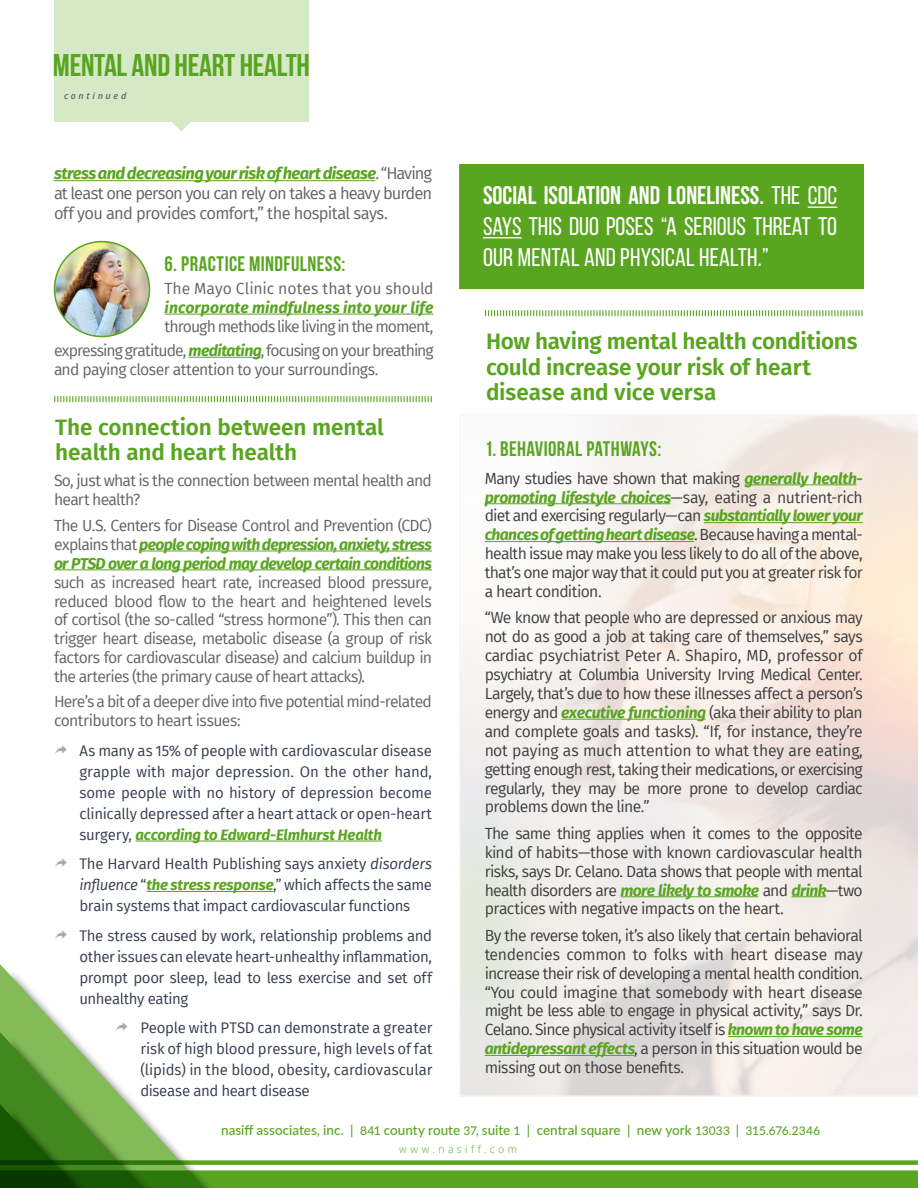
<style>
.page{position:relative;width:918px;height:1188px;background:#fff}
.page>*{position:absolute;margin:0;border:0;box-sizing:border-box;transform-origin:0 0}
.t1{font:700 31.5px "Bebas Neue";letter-spacing:-.01em;color:#59a520}
.t2{font:25.5px/30.6px "Bebas Neue";color:#fff;text-align:justify}
.Box3_Text{font:600 22.5px/25.5px "Fira Sans";letter-spacing:-.01em;color:#59a520}
.Box2_Title{font:700 21px "Bebas Neue";letter-spacing:.015em;color:#59a520}
.Box2_BT{font:16.5px/19.8px "Fira Sans";letter-spacing:-.045em;color:#636366;text-align:justify}
.Slogan-BT{font:15.75px/18.9px "Fira Sans";letter-spacing:-.045em;color:#3e3e3f;text-align:justify}
.Slogan-BT-2{font:15.75px/18.9px "Fira Sans";letter-spacing:-.045em;color:#636366}
.Box2_BT-2{font:15.75px/18.9px "Fira Sans";letter-spacing:-.05em;color:#636366}
.Box2_BT-3{font:italic 700 15.75px/18.9px "Fira Sans";letter-spacing:.005em;color:#59a520}
.t3{font:15px/21px "Fira Sans";letter-spacing:-.02em;color:#363c4e;text-align:justify}
.t4{font:500 13.5px "Lato";color:#59a520}
.F1-Website-C1{font:300 10.5px "Open Sans";letter-spacing:.32em;color:#59a520}
.LOGO-SubTitle{font:italic 600 9px "Open Sans";letter-spacing:.295em;color:#636366}
.s1{font-weight:700;font-style:italic;color:#59a520}
.s2{font-weight:400;font-style:normal;color:#636366}
.s3{font-family:"Entypo";font-size:25.5px;color:#a8a9ad}
.s4{font-style:italic}
.s5{font-weight:700}
.s6{font-size:12px}
</style>
<div class="page">
<hr style="left:188px;top:357px;width:73px;height:1px;background:#59a520">
<img style="left:55px;top:242px;width:94px;height:95px;border-radius:47px">
<div style="left:54px;top:241px;width:96px;height:96px;border:2px solid #59a520;border-radius:50%"></div>
<svg style="left:0;top:964px;width:69px;height:68px"></svg>
<svg style="left:0;top:1032px;width:918px;height:156px"></svg>
<div style="left:54px;top:0;width:255px;height:122px;background:#d5e9c7"></div>
<svg style="left:172px;top:122px;width:19px;height:10px"></svg>
<hr style="left:54px;top:180px;width:321px;height:1px;background:#59a520">
<div style="left:459px;top:164px;width:405px;height:125px;background:#59a520"></div>
<hr style="left:165px;top:314px;width:242px;height:1px;background:#59a520">
<svg style="left:407px;top:314px;width:27px;height:1px"></svg>
<svg style="left:459px;top:415px;width:459px;height:682px"></svg>
<svg style="left:54px;top:396px;width:378px;height:6px"></svg>
<hr style="left:139px;top:551px;width:293px;height:1px;background:#59a520">
<hr style="left:54px;top:569px;width:378px;height:1px;background:#59a520">
<hr style="left:136px;top:841px;width:246px;height:1px;background:#59a520">
<hr style="left:147px;top:891px;width:126px;height:1px;background:#59a520">
<svg style="left:808px;top:207px;width:29px;height:1px"></svg>
<hr style="left:483px;top:237px;width:39px;height:1px;background:#fff">
<svg style="left:485px;top:310px;width:378px;height:6px"></svg>
<hr style="left:744px;top:484px;width:112px;height:1px;background:#59a520">
<hr style="left:485px;top:503px;width:186px;height:1px;background:#59a520">
<hr style="left:704px;top:522px;width:159px;height:1px;background:#59a520">
<hr style="left:485px;top:541px;width:209px;height:1px;background:#59a520">
<hr style="left:561px;top:719px;width:145px;height:1px;background:#59a520">
<hr style="left:621px;top:896px;width:137px;height:1px;background:#59a520">
<hr style="left:792px;top:896px;width:34px;height:1px;background:#59a520">
<hr style="left:728px;top:1036px;width:135px;height:1px;background:#59a520">
<hr style="left:485px;top:1055px;width:149px;height:1px;background:#59a520">
<div style="left:195px;top:1097px;width:652px;height:69px;background:#fff"></div>
<p class="t1" style="left:53px;top:48px;width:259px">MENTAL AND HEART HEALTH</p>
<p class="LOGO-SubTitle" style="left:64px;top:90px;width:64px">continued</p>
<p class="Box2_BT" style="left:54px;top:163px;width:380px"><span class="s1">stress and decreasing your risk of heart disease</span>. “Having at least one person you can rely on takes a heavy burden off you and provides comfort,” the hospital says.</p>
<p class="Box2_Title" style="left:165px;top:252px;width:182px">6. PRACTICE MINDFULNESS:</p>
<p class="Box2_BT-3" style="left:165px;top:278px;width:270px"><span class="s2">The Mayo Clinic notes that you should </span>incorporate mindfulness into your life</p>
<p class="Box2_BT-2" style="left:165px;top:317px;width:270px">through methods like living in the moment,</p>
<p class="Box2_BT-2" style="left:54px;top:341px;width:381px">expressing gratitude, <span class="s1">meditating</span>, focusing on your breathing and paying closer attention to your surroundings.</p>
<p class="Box3_Text" style="left:55px;top:413px;width:330px">The connection between mental health and heart health</p>
<p class="Slogan-BT-2" style="left:54px;top:470px;width:380px">So, just what is the connection between mental health and heart health?</p>
<p class="Slogan-BT-2" style="left:54px;top:516px;width:380px;text-align:justify">The U.S. Centers for Disease Control and Prevention (CDC) explains that <span class="s1">people coping with depression, anxiety, stress or PTSD over a long period may develop certain conditions </span>such as increased heart rate, increased blood pressure, reduced blood flow to the heart and heightened levels of cortisol (the so-called “stress hormone”). This then can trigger heart disease, metabolic disease (a group of risk factors for cardiovascular disease) and calcium buildup in the arteries (the primary cause of heart attacks).</p>
<p class="Slogan-BT-2" style="left:54px;top:692px;width:380px">Here’s a bit of a deeper dive into five potential mind-related contributors to heart issues:</p>
<p class="t3" style="left:80px;top:740px;width:354px;text-indent:-26px"><span class="s3">*</span> As many as 15% of people with cardiovascular disease grapple with major depression. On the other hand, some people with no history of depression become clinically depressed after a heart attack or open-heart surgery, <span class="s1">according to Edward-Elmhurst Health</span></p>
<p class="t3" style="left:80px;top:853px;width:354px;text-indent:-26px"><span class="s3">*</span> The Harvard Health Publishing says anxiety <span class="s4">disorders influence</span> “<span class="s1">the stress response</span>,” which affects the same brain systems that impact cardiovascular functions</p>
<p class="t3" style="left:80px;top:925px;width:354px;text-indent:-26px"><span class="s3">*</span> The stress caused by work, relationship problems and other issues can elevate heart-unhealthy inflammation, prompt poor sleep, lead to less exercise and set off unhealthy eating</p>
<p class="t3" style="left:140px;top:1017px;width:294px;text-indent:-26px"><span class="s3">*</span> People with PTSD can demonstrate a greater risk of high blood pressure, high levels of fat (lipids) in the blood, obesity, cardiovascular disease and heart disease</p>
<p class="t2" style="left:483px;top:180px;width:356px"><span class="s5">SOCIAL ISOLATION AND LONELINESS.</span> THE CDC SAYS THIS DUO POSES “A SERIOUS THREAT TO OUR MENTAL AND PHYSICAL HEALTH.”</p>
<p class="Box3_Text" style="left:486px;top:327px;width:373px">How having mental health conditions could increase your risk of heart</p>
<p class="Box3_Text" style="left:486px;top:378px;width:232px">disease and vice versa</p>
<p class="Box2_Title" style="left:485px;top:437px;width:178px">1. BEHAVIORAL PATHWAYS:</p>
<p class="Slogan-BT" style="left:485px;top:468px;width:380px">Many studies have shown that making <span class="s1">generally health&shy;promoting lifestyle choices</span>—say, eating a nutrient-rich diet and exercising regularly—can <span class="s1">substantially lower your chances of getting heart disease</span>. Because having a mental&shy;health issue may make you less likely to do all of the above, that’s one major way that it could put you at greater risk for a heart condition.</p>
<p class="Slogan-BT" style="left:485px;top:608px;width:380px">“We know that people who are depressed or anxious may not do as good a job at taking care of themselves,” says cardiac psychiatrist Peter A. Shapiro, MD, professor of psychiatry at Columbia University Irving Medical Center.<br>Largely, that’s due to how these illnesses affect a person’s energy and <span class="s1">executive functioning</span> (aka their ability to plan and complete goals and tasks). “If, for instance, they’re not paying as much attention to what they are eating, getting enough rest, taking their medications, or exercising regularly, they may be more prone to develop cardiac problems down the line.”</p>
<p class="Slogan-BT" style="left:485px;top:824px;width:380px">The same thing applies when it comes to the opposite kind of habits—those with known cardiovascular health risks, says Dr. Celano. Data shows that people with mental health disorders are <span class="s1">more likely to smoke</span> and <span class="s1">drink</span>—two practices with negative impacts on the heart.</p>
<p class="Slogan-BT" style="left:485px;top:926px;width:380px">By the reverse token, it’s also likely that certain behavioral tendencies common to folks with heart disease may increase their risk of developing a mental health condition. “You could imagine that somebody with heart disease might be less able to engage in physical activity,” says Dr.<br>Celano. Since physical activity itself is <span class="s1">known to have some antidepressant effects</span>, a person in this situation would be missing out on those benefits.</p>
<p class="t4" style="left:221px;top:1121px;width:600px">nasiff associates, inc. | <span class="s6">841</span> county route <span class="s6">37,</span> suite <span class="s6">1</span> | central square | new york <span class="s6">13033</span> | <span class="s6">315.676.2346</span></p>
<p class="F1-Website-C1" style="left:399px;top:1142px;width:119px">www.nasiff.com</p>
</div>
